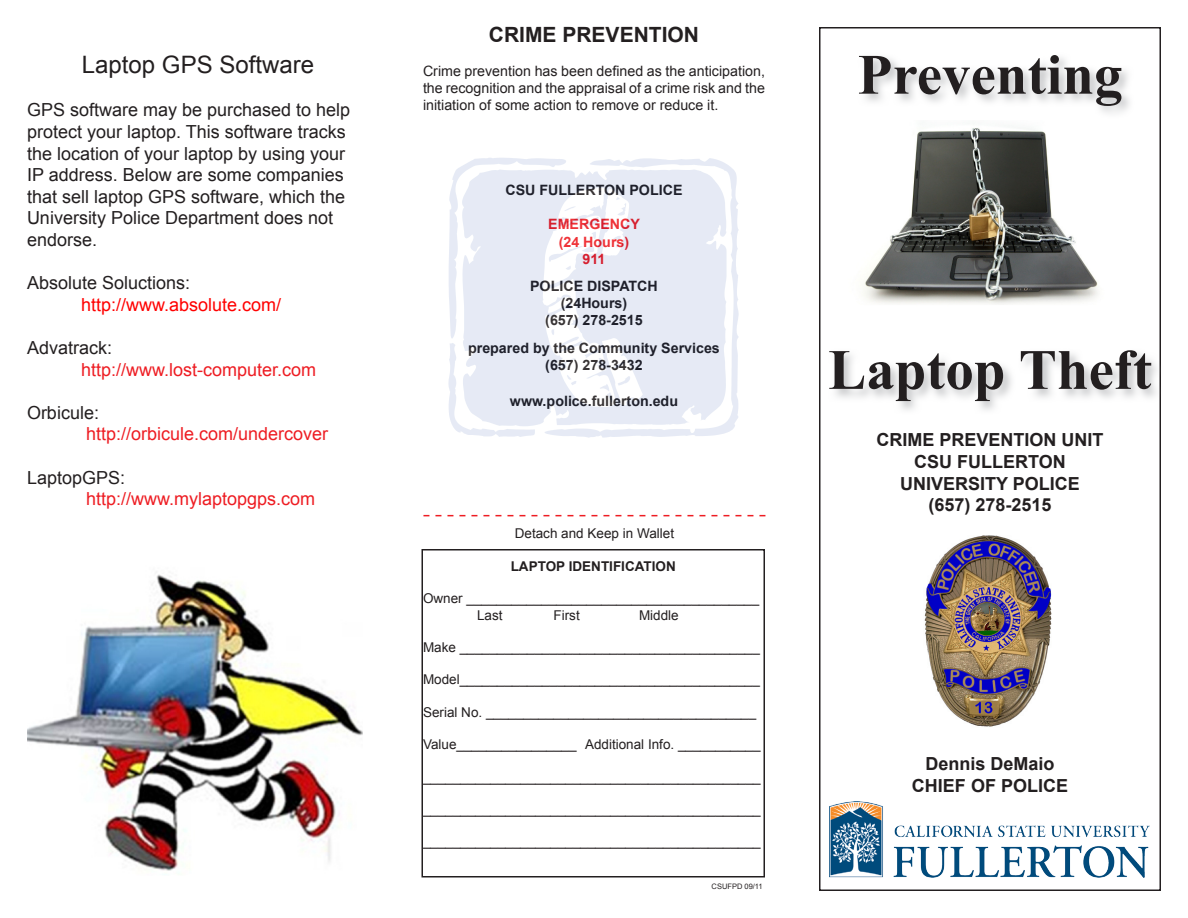
<style>
.page{position:relative;width:1188px;height:918px;background:#fff}
.page>*{position:absolute;margin:0;border:0;box-sizing:border-box;transform-origin:0 0}
.t1{font:700 57px "Times New Roman";color:#231f20}
.t2{font:24px "Arial";color:#231f20}
.t3{font:700 21px "Arial";color:#231f20}
.t4{font:18px/21.6px "Arial";color:#231f20}
.t5{font:700 18px "Arial";color:#231f20}
.t6{font:18px "Arial";color:#ee1d23}
.t7{font:18px "Arial";color:#f00}
.t8{font:14.25px/17.1px "Arial";color:#231f20;text-align:justify}
.t9{font:700 14.25px "Arial";color:#231f20}
.t10{font:700 14.25px "Arial";color:#ee1d23}
.t11{font:13.5px "Arial";color:#231f20}
.t12{font:700 13.5px "Arial";color:#231f20}
.t13{font:7.5px "Arial";color:#231f20}
</style>
<div class="page">
<svg style="left:588px;top:158px;width:151px;height:280px"></svg>
<svg style="left:643px;top:170px;width:84px;height:256px;background:#e7ebf5"></svg>
<svg style="left:448px;top:158px;width:195px;height:279px"></svg>
<div style="left:819px;top:27px;width:342px;height:864px;border:2px solid #231f20"></div>
<svg style="left:835px;top:53px;width:326px;height:362px"></svg>
<img style="left:845px;top:120px;width:261px;height:186px">
<img style="left:924px;top:535px;width:128px;height:192px">
<div style="left:422px;top:549px;width:343px;height:329px;border:2px solid #231f20"></div>
<svg style="left:423px;top:515px;width:342px;height:1px"></svg>
<img style="left:27px;top:574px;width:336px;height:297px">
<img style="left:829px;top:802px;width:320px;height:75px">
<p class="t2" style="left:82px;top:49px;width:234px">Laptop GPS Software</p>
<p class="t4" style="left:27px;top:100px;width:325px">GPS software may be purchased to help protect your laptop. This software tracks the location of your laptop by using your IP address. Below are some companies that sell laptop GPS software, which the University Police Department does not endorse.</p>
<p class="t4" style="left:27px;top:272px;width:165px">Absolute Soluctions:</p>
<p class="t7" style="left:81px;top:293px;width:202px">http://www.absolute.com/</p>
<p class="t4" style="left:27px;top:337px;width:87px">Advatrack:</p>
<p class="t6" style="left:81px;top:358px;width:237px">http://www.lost-computer.com</p>
<p class="t4" style="left:27px;top:402px;width:74px">Orbicule:</p>
<p class="t6" style="left:86px;top:422px;width:244px">http://orbicule.com/undercover</p>
<p class="t4" style="left:27px;top:467px;width:100px">LaptopGPS:</p>
<p class="t6" style="left:86px;top:487px;width:231px">http://www.mylaptopgps.com</p>
<p class="t3" style="left:489px;top:21px;width:212px">CRIME PREVENTION</p>
<p class="t8" style="left:423px;top:62px;width:343px">Crime prevention has been defined as the anticipation, the recognition and the appraisal of a crime risk and the initiation of some action to remove or reduce it.</p>
<p class="t9" style="left:505px;top:181px;width:179px">CSU FULLERTON POLICE</p>
<p class="t10" style="left:548px;top:215px;width:93px">EMERGENCY</p>
<p class="t10" style="left:559px;top:232px;width:72px">(24 Hours)</p>
<p class="t10" style="left:583px;top:249px;width:24px">911</p>
<p class="t9" style="left:530px;top:277px;width:129px">POLICE DISPATCH</p>
<p class="t9" style="left:561px;top:294px;width:68px">(24Hours)</p>
<p class="t9" style="left:545px;top:311px;width:99px">(657) 278-2515</p>
<p class="t9" style="left:468px;top:339px;width:253px">prepared by the Community Services</p>
<p class="t9" style="left:545px;top:356px;width:99px">(657) 278-3432</p>
<p class="t9" style="left:510px;top:392px;width:170px">www.police.fullerton.edu</p>
<p class="t11" style="left:515px;top:524px;width:161px">Detach and Keep in Wallet</p>
<p class="t12" style="left:511px;top:557px;width:167px">LAPTOP IDENTIFICATION</p>
<p class="t11" style="left:423px;top:590px;width:338px">Owner _______________________________________</p>
<p class="t11" style="left:477px;top:606px;width:27px">Last</p>
<p class="t11" style="left:554px;top:606px;width:28px">First</p>
<p class="t11" style="left:639px;top:606px;width:41px">Middle</p>
<p class="t11" style="left:423px;top:638px;width:339px">Make ________________________________________</p>
<p class="t11" style="left:423px;top:671px;width:339px">Model________________________________________</p>
<p class="t11" style="left:423px;top:703px;width:335px">Serial No. ____________________________________</p>
<p class="t11" style="left:423px;top:736px;width:339px">Value________________ Additional Info. ___________</p>
<p class="t11" style="left:423px;top:768px;width:339px">_____________________________________________</p>
<p class="t11" style="left:423px;top:800px;width:339px">_____________________________________________</p>
<p class="t11" style="left:423px;top:833px;width:339px">_____________________________________________</p>
<p class="t13" style="left:712px;top:881px;width:53px">CSUFPD 09/11</p>
<p class="t1" style="left:858px;top:35px;width:266px">Preventing</p>
<p class="t1" style="left:828px;top:330px;width:325px">Laptop Theft</p>
<p class="t5" style="left:876px;top:428px;width:229px">CRIME PREVENTION UNIT</p>
<p class="t5" style="left:914px;top:450px;width:153px">CSU FULLERTON</p>
<p class="t5" style="left:900px;top:471px;width:181px">UNIVERSITY POLICE</p>
<p class="t5" style="left:928px;top:493px;width:125px">(657) 278-2515</p>
<p class="t5" style="left:925px;top:752px;width:131px">Dennis DeMaio</p>
<p class="t5" style="left:912px;top:774px;width:158px">CHIEF OF POLICE</p>
</div>
